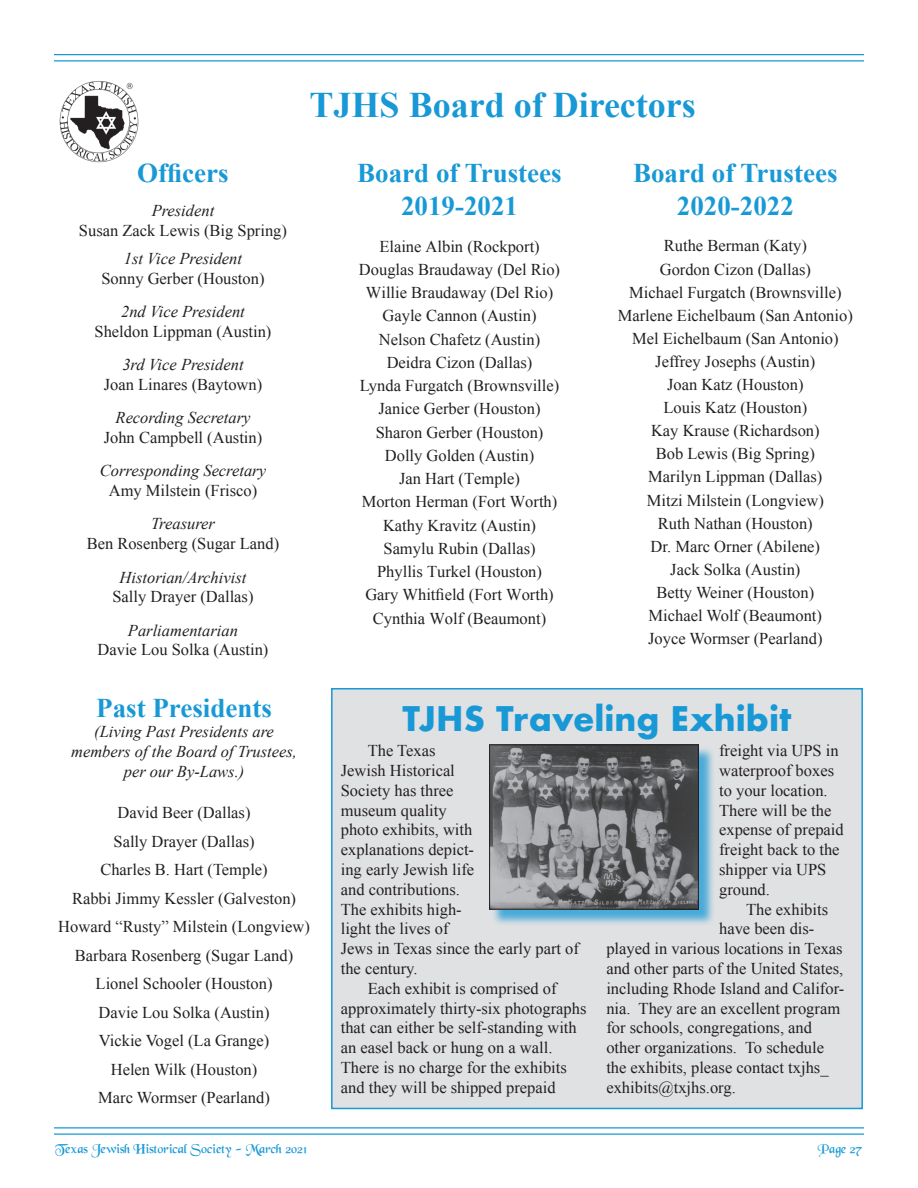
<style>
.page{position:relative;width:918px;height:1188px;background:#fff}
.page>*{position:absolute;margin:0;border:0;box-sizing:border-box;transform-origin:0 0}
.t1{font:700 36px "Times New Roman";color:#1899d6}
.t2{font:700 33px "Futura";color:#1899d6}
.t3{font:700 27px/32.4px "Times New Roman";color:#1899d6;text-align:center}
.t4{font:16.5px/19.8px "Times New Roman";color:#231f20;text-align:center}
.t5{font:italic 16.5px/19.8px "Times New Roman";color:#231f20;text-align:center}
.t6{font:13.5px "Black Chancery";color:#1899d6}
</style>
<div class="page">
<hr style="left:54px;top:1127px;width:810px;height:2px;background:#1899d6">
<hr style="left:54px;top:1133px;width:810px;height:2px;background:#1899d6">
<hr style="left:54px;top:54px;width:810px;height:1px;background:#1899d6">
<hr style="left:54px;top:60px;width:810px;height:2px;background:#1899d6">
<img style="left:59px;top:81px;width:80px;height:82px">
<div style="left:331px;top:688px;width:532px;height:421px;background:#e0e1e3;border:2px solid #1899d6"></div>
<div style="left:491px;top:746px;width:224px;height:180px;background:#1899d6;opacity:.75"></div>
<img style="left:491px;top:746px;width:206px;height:162px">
<div style="left:489px;top:744px;width:210px;height:166px;border:1px solid #231f20"></div>
<h3 class="t3" style="left:137px;top:157px;width:93px">Officers</h3>
<p class="t5" style="left:152px;top:200px;width:64px">President</p>
<p class="t4" style="left:79px;top:220px;width:210px">Susan Zack Lewis (Big Spring)</p>
<p class="t5" style="left:124px;top:248px;width:120px">1st Vice President</p>
<p class="t4" style="left:101px;top:268px;width:165px">Sonny Gerber (Houston)</p>
<p class="t5" style="left:121px;top:301px;width:125px">2nd Vice President</p>
<p class="t4" style="left:95px;top:321px;width:178px">Sheldon Lippman (Austin)</p>
<p class="t5" style="left:122px;top:354px;width:123px">3rd Vice President</p>
<p class="t4" style="left:104px;top:374px;width:160px">Joan Linares (Baytown)</p>
<p class="t5" style="left:116px;top:407px;width:136px">Recording Secretary</p>
<p class="t4" style="left:104px;top:427px;width:160px">John Campbell (Austin)</p>
<p class="t5" style="left:100px;top:461px;width:168px">Corresponding Secretary</p>
<p class="t4" style="left:109px;top:481px;width:150px">Amy Milstein (Frisco)</p>
<p class="t5" style="left:151px;top:514px;width:65px">Treasurer</p>
<p class="t4" style="left:87px;top:534px;width:194px">Ben Rosenberg (Sugar Land)</p>
<p class="t5" style="left:120px;top:567px;width:128px">Historian/Archivist</p>
<p class="t4" style="left:112px;top:587px;width:143px">Sally Drayer (Dallas)</p>
<p class="t5" style="left:128px;top:620px;width:112px">Parliamentarian</p>
<p class="t4" style="left:98px;top:640px;width:172px">Davie Lou Solka (Austin)</p>
<h1 class="t1" style="left:310px;top:80px;width:388px">TJHS Board of Directors</h1>
<h3 class="t3" style="left:357px;top:157px;width:206px">Board of Trustees<br>2019-2021</h3>
<p class="t4" style="left:359px;top:234px;width:203px;line-height:23.2px">Elaine Albin (Rockport)<br>Douglas Braudaway (Del Rio)<br>Willie Braudaway (Del Rio)<br>Gayle Cannon (Austin)<br>Nelson Chafetz (Austin)<br>Deidra Cizon (Dallas)<br>Lynda Furgatch (Brownsville)<br>Janice Gerber (Houston)<br>Sharon Gerber (Houston)<br>Dolly Golden (Austin)<br>Jan Hart (Temple)<br>Morton Herman (Fort Worth)<br>Kathy Kravitz (Austin)<br>Samylu Rubin (Dallas)<br>Phyllis Turkel (Houston)<br>Gary Whitfield (Fort Worth)<br>Cynthia Wolf (Beaumont)</p>
<h3 class="t3" style="left:633px;top:157px;width:206px">Board of Trustees<br>2020-2022</h3>
<p class="t4" style="left:618px;top:234px;width:237px;line-height:23.1px">Ruthe Berman (Katy)<br>Gordon Cizon (Dallas)<br>Michael Furgatch (Brownsville)<br>Marlene Eichelbaum (San Antonio)<br>Mel Eichelbaum (San Antonio)<br>Jeffrey Josephs (Austin)<br>Joan Katz (Houston)<br>Louis Katz (Houston)<br>Kay Krause (Richardson)<br>Bob Lewis (Big Spring)<br>Marilyn Lippman (Dallas)<br>Mitzi Milstein (Longview)<br>Ruth Nathan (Houston)<br>Dr. Marc Orner (Abilene)<br>Jack Solka (Austin)<br>Betty Weiner (Houston)<br>Michael Wolf (Beaumont)<br>Joyce Wormser (Pearland)</p>
<h3 class="t3" style="left:96px;top:691px;width:177px">Past Presidents</h3>
<p class="t5" style="left:71px;top:721px;width:227px">(Living Past Presidents are members of the Board of Trustees, per our By-Laws.)</p>
<p class="t4" style="left:58px;top:798px;width:253px;line-height:28.5px">David Beer (Dallas)<br>Sally Drayer (Dallas)<br>Charles B. Hart (Temple)<br>Rabbi Jimmy Kessler (Galveston)<br>Howard “Rusty” Milstein (Longview)<br>Barbara Rosenberg (Sugar Land)<br>Lionel Schooler (Houston)<br>Davie Lou Solka (Austin)<br>Vickie Vogel (La Grange)<br>Helen Wilk (Houston)<br>Marc Wormser (Pearland)</p>
<h2 class="t2" style="left:403px;top:694px;width:390px">TJHS Traveling Exhibit</h2>
<p class="t4" style="left:341px;top:741px;width:240px;text-align:left;text-indent:27px">The Texas<br>Jewish Historical<br>Society has three<br>museum quality<br>photo exhibits, with<br>explanations depict-<br>ing early Jewish life<br>and contributions.<br>The exhibits high-<br>light the lives of<br>Jews in Texas since the early part of the century.</p>
<p class="t4" style="left:341px;top:978px;width:247px;text-align:left;text-indent:27px">Each exhibit is comprised of approximately thirty-six photographs that can either be self-standing with an easel back or hung on a wall.<br>There is no charge for the exhibits and they will be shipped prepaid</p>
<p class="t4" style="left:719px;top:741px;width:126px;text-align:left">freight via UPS in waterproof boxes to your location.<br>There will be the expense of prepaid freight back to the shipper via UPS ground.</p>
<p class="t4" style="left:746px;top:899px;width:84px">The exhibits</p>
<p class="t4" style="left:719px;top:919px;width:97px">have been dis-</p>
<p class="t4" style="left:606px;top:939px;width:238px">played in various locations in Texas</p>
<p class="t4" style="left:606px;top:958px;width:238px">and other parts of the United States,</p>
<p class="t4" style="left:606px;top:978px;width:239px">including Rhode Island and Califor-</p>
<p class="t4" style="left:606px;top:998px;width:235px">nia. They are an excellent program</p>
<p class="t4" style="left:606px;top:1018px;width:207px">for schools, congregations, and</p>
<p class="t4" style="left:606px;top:1038px;width:219px">other organizations. To schedule</p>
<p class="t4" style="left:606px;top:1057px;width:224px">the exhibits, please contact txjhs_</p>
<p class="t4" style="left:606px;top:1077px;width:131px">exhibits@txjhs.org.</p>
<p class="t6" style="left:55px;top:1142px;width:253px">Texas Jewish Historical Society - March 2021</p>
<p class="t6" style="left:818px;top:1142px;width:46px">Page 27</p>
</div>
